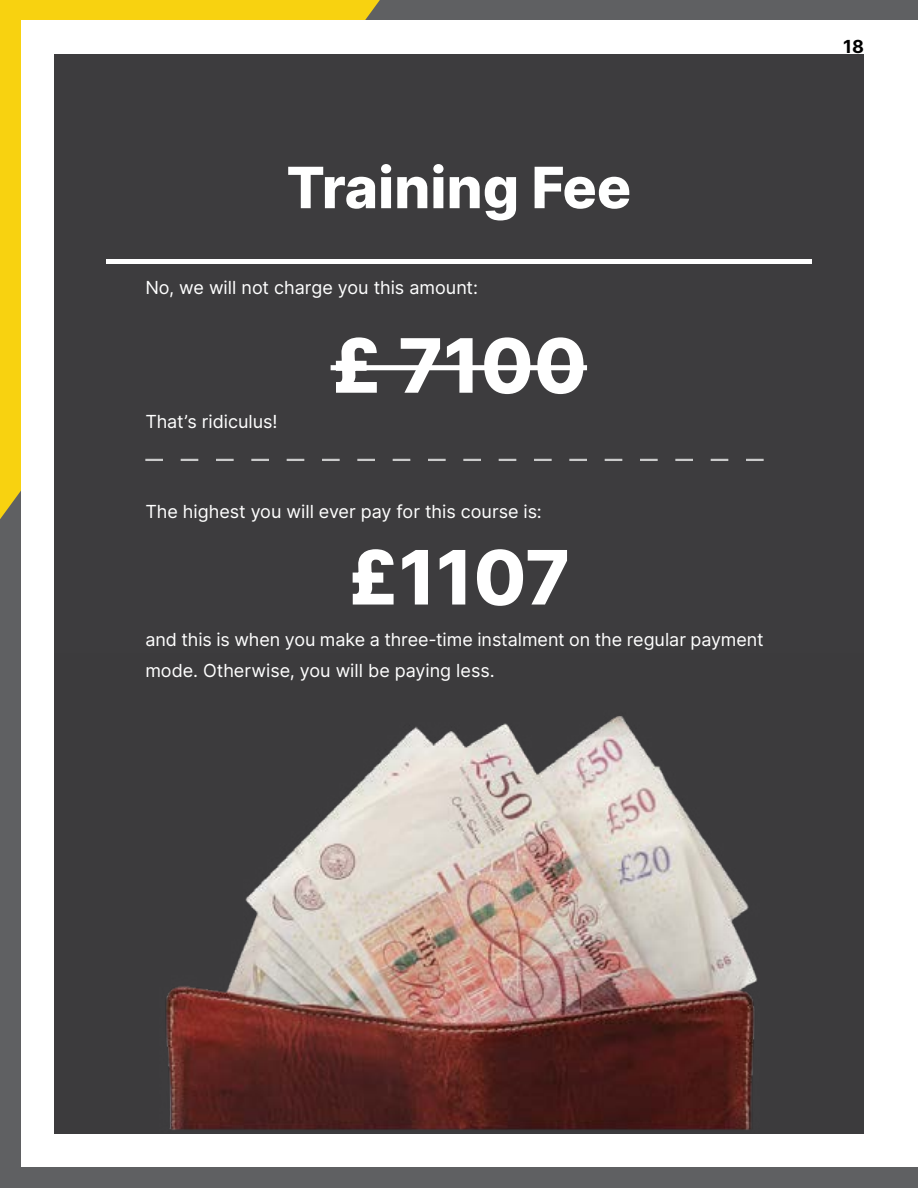
<style>
.page{position:relative;width:918px;height:1188px;background:#5f6062}
.page>*{position:absolute;margin:0;border:0;box-sizing:border-box;transform-origin:0 0}
.t1{font:800 75px "Inter";color:#fff}
.t2{font:800 57px "Inter";color:#fff}
.t3{font:18px/31.2px "Inter";letter-spacing:-.005em;color:#fff}
.t4{font:700 18px "Inter";color:#000}
</style>
<div class="page">
<div style="left:0;top:0;width:380px;height:519px;background:#f8d210"></div>
<div style="left:22px;top:20px;width:896px;height:1147px;background:#fff"></div>
<div style="left:54px;top:54px;width:810px;height:1080px;background:#3d3c3e"></div>
<div style="left:331px;top:365px;width:256px;height:5px;background:#fff"></div>
<hr style="left:106px;top:260px;width:706px;height:4px;background:#fff">
<img style="left:166px;top:716px;width:592px;height:414px">
<svg style="left:145px;top:459px;width:619px;height:2px"></svg>
<h2 class="t2" style="left:286px;top:146px;width:346px">Training Fee</h2>
<p class="t3" style="left:145px;top:271px;width:334px">No, we will not charge you this amount:</p>
<p class="t3" style="left:145px;top:406px;width:134px">That’s ridiculus!</p>
<h1 class="t1" style="left:331px;top:311px;width:258px">£ 7100</h1>
<p class="t3" style="left:145px;top:496px;width:398px">The highest you will ever pay for this course is:</p>
<h1 class="t1" style="left:347px;top:523px;width:224px">£1107</h1>
<p class="t3" style="left:145px;top:624px;width:620px">and this is when you make a three-time instalment on the regular payment mode. Otherwise, you will be paying less.</p>
<p class="t4" style="left:843px;top:33px;width:22px">18</p>
</div>
